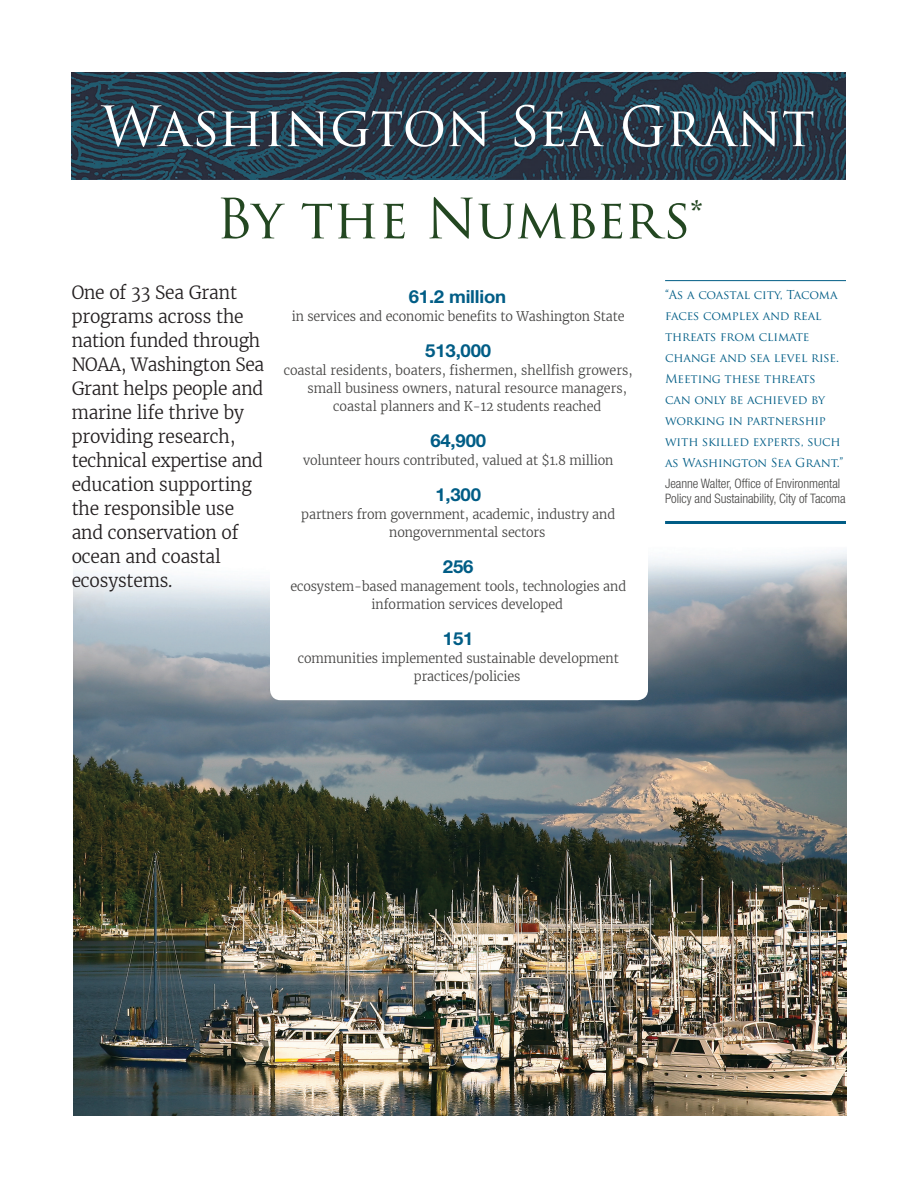
<style>
.page{position:relative;width:918px;height:1188px;background:#fff}
.page>*{position:absolute;margin:0;border:0;box-sizing:border-box;transform-origin:0 0}
.t1{font:54px "Trajan Pro 3";color:#fff}
.t2{font:54px "Trajan Pro 3";letter-spacing:-.005em;color:#234721}
.intro{font:300 18px/24px "Merriweather";letter-spacing:-.01em;color:#231f20}
.Bullets{font:700 18px "Helvetica Neue LT Std";letter-spacing:-.01em;color:#015d86}
.Bullets-2{font:300 13.05px/18px "Merriweather";letter-spacing:-.01em;color:#454443}
.quoter{font:300 condensed 13.05px/15px "Helvetica Neue LT Std";letter-spacing:-.005em;color:#454443}
.t3{font:12px/21px "Trajan Pro";letter-spacing:-.01em;color:#015d86}
</style>
<div class="page">
<img style="left:73px;top:550px;width:773px;height:566px">
<img style="left:72px;top:72px;width:774px;height:108px">
<div style="left:270px;top:281px;width:378px;height:419px;background:#fff;border-radius:10px"></div>
<hr style="left:665px;top:280px;width:181px;height:1px;background:#015d86">
<hr style="left:665px;top:521px;width:181px;height:3px;background:#015d86">
<p class="t1" style="left:101px;top:89px;width:715px">Washington Sea Grant</p>
<p class="t2" style="left:216px;top:182px;width:489px">By the Numbers<sup>*</sup></p>
<p class="intro" style="left:72px;top:281px;width:194px">One of 33 Sea Grant programs across the nation funded through<br>NOAA, Washington Sea<br>Grant helps people and marine life thrive by providing research, technical expertise and education supporting the responsible use and conservation of ocean and coastal ecosystems.</p>
<p class="Bullets" style="left:409px;top:285px;width:99px">61.2 million</p>
<p class="Bullets-2" style="left:292px;top:307px;width:334px">in services and economic benefits to Washington State</p>
<p class="Bullets" style="left:425px;top:339px;width:67px">513,000</p>
<p class="Bullets-2" style="left:284px;top:361px;width:350px">coastal residents, boaters, fishermen, shellfish growers,</p>
<p class="Bullets-2" style="left:308px;top:379px;width:321px">small business owners, natural resource managers,</p>
<p class="Bullets-2" style="left:333px;top:397px;width:270px">coastal planners and K-12 students reached</p>
<p class="Bullets" style="left:430px;top:429px;width:57px">64,900</p>
<p class="Bullets-2" style="left:303px;top:451px;width:312px">volunteer hours contributed, valued at $1.8 million</p>
<p class="Bullets" style="left:435px;top:483px;width:47px">1,300</p>
<p class="Bullets-2" style="left:389px;top:505px;width:227px;text-indent:-88px">partners from government, academic, industry and nongovernmental sectors</p>
<p class="Bullets" style="left:443px;top:555px;width:32px">256</p>
<p class="Bullets-2" style="left:372px;top:577px;width:256px;text-indent:-81px">ecosystem-based management tools, technologies and information services developed</p>
<p class="Bullets" style="left:443px;top:627px;width:32px">151</p>
<p class="Bullets-2" style="left:414px;top:649px;width:206px;text-indent:-116px">communities implemented sustainable development practices/policies</p>
<p class="t3" style="left:665px;top:284px;width:180px">“As a coastal city, Tacoma faces complex and real threats from climate change and sea level rise.<br>Meeting these threats can only be achieved by working in partnership with skilled experts, such as Washington Sea Grant.”</p>
<p class="quoter" style="left:665px;top:476px;width:182px">Jeanne Walter, Office of Environmental<br>Policy and Sustainability, City of Tacoma</p>
</div>
